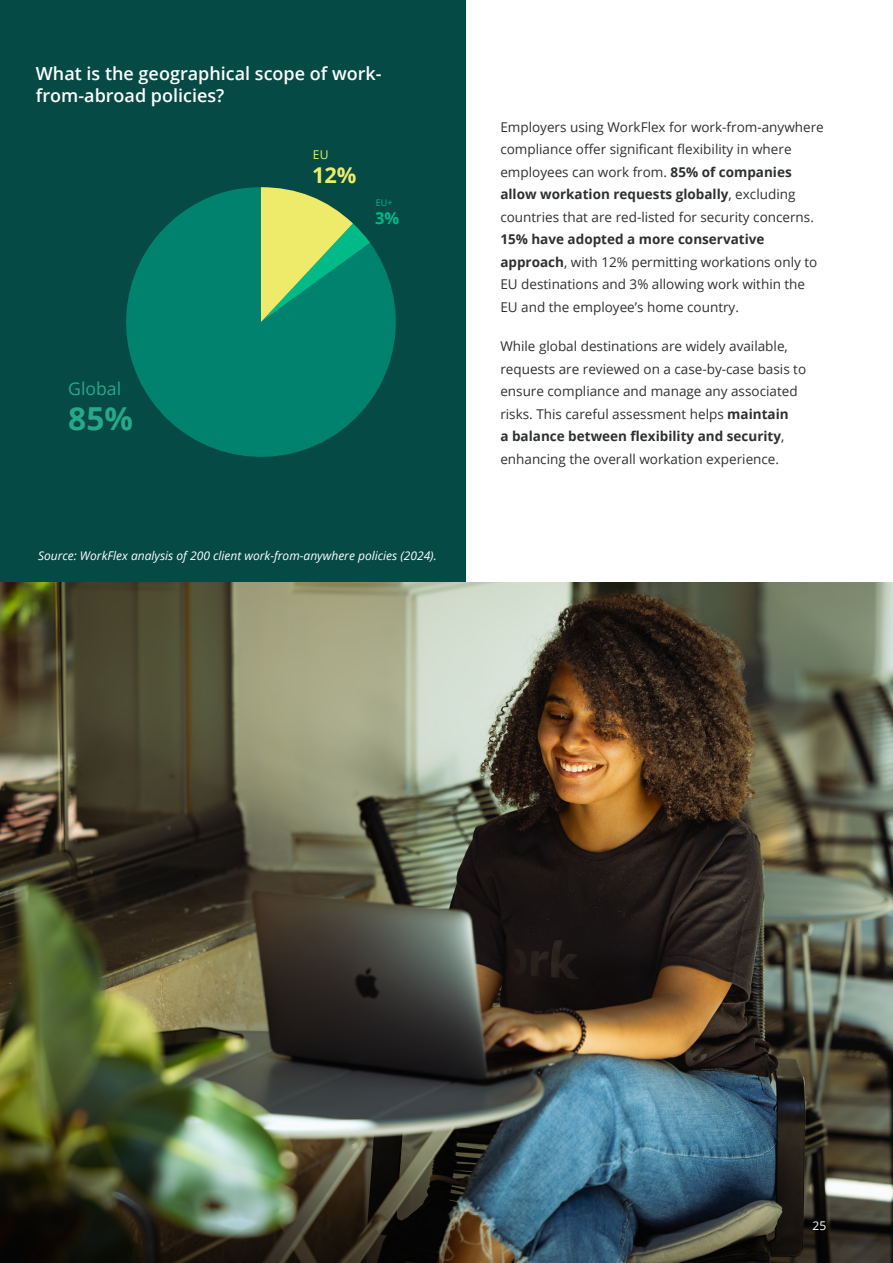
<style>
.page{position:relative;width:893px;height:1263px;background:#fff}
.page>*{position:absolute;margin:0;border:0;box-sizing:border-box;transform-origin:0 0}
.t1{font:700 31.65px "Open Sans";color:#26a889}
.t2{font:700 21.75px "Open Sans";color:#efeb6a}
.t3{font:600 18px/22.5px "Open Sans";color:#fff}
.t4{font:17.55px "Open Sans";color:#26a889}
.t5{font:700 16.35px "Open Sans";color:#00ba88}
.t6{font:13.5px/22.5px "Open Sans";color:#2f3130}
.t7{font:12.15px "Open Sans";color:#efeb6a}
.t8{font:italic 12px "Open Sans";color:#fff}
.t9{font:12px "Open Sans";color:#fff}
.t10{font:9.15px "Open Sans";color:#00ba88}
.s1{font-weight:700}
</style>
<div class="page">
<div style="left:0;top:0;width:466px;height:582px;background:#054a45"></div>
<img style="left:0;top:582px;width:893px;height:681px">
<svg style="left:126px;top:187px;width:270px;height:270px;fill:#00826e"></svg>
<svg style="left:261px;top:187px;width:109px;height:135px"></svg>
<h3 class="t3" style="left:36px;top:61px;width:347px">What is the geographical scope of work&shy;from-abroad policies?</h3>
<p class="t7" style="left:313px;top:147px;width:17px">EU</p>
<p class="t4" style="left:68px;top:377px;width:54px">Global</p>
<h1 class="t1" style="left:68px;top:396px;width:66px">85%</h1>
<h2 class="t2" style="left:312px;top:160px;width:46px">12%</h2>
<p class="t10" style="left:376px;top:196px;width:18px">EU+</p>
<p class="t5" style="left:375px;top:206px;width:26px">3%</p>
<p class="t8" style="left:38px;top:547px;width:400px">Source: WorkFlex analysis of 200 client work-from-anywhere policies (2024).</p>
<p class="t6" style="left:500px;top:115px;width:325px">Employers using WorkFlex for work-from-anywhere compliance offer significant flexibility in where employees can work from. <span class="s1">85% of companies allow workation requests globally</span>, excluding countries that are red-listed for security concerns.</p>
<p class="t6" style="left:500px;top:228px;width:318px"><span class="s1">15% have adopted a more conservative approach</span>, with 12% permitting workations only to EU destinations and 3% allowing work within the EU and the employee’s home country.</p>
<p class="t6" style="left:500px;top:335px;width:307px">While global destinations are widely available, requests are reviewed on a case-by-case basis to ensure compliance and manage any associated risks. This careful assessment helps <span class="s1">maintain<br>a balance between flexibility and security</span>, enhancing the overall workation experience.</p>
<p class="t9" style="left:812px;top:1217px;width:15px">25</p>
</div>
